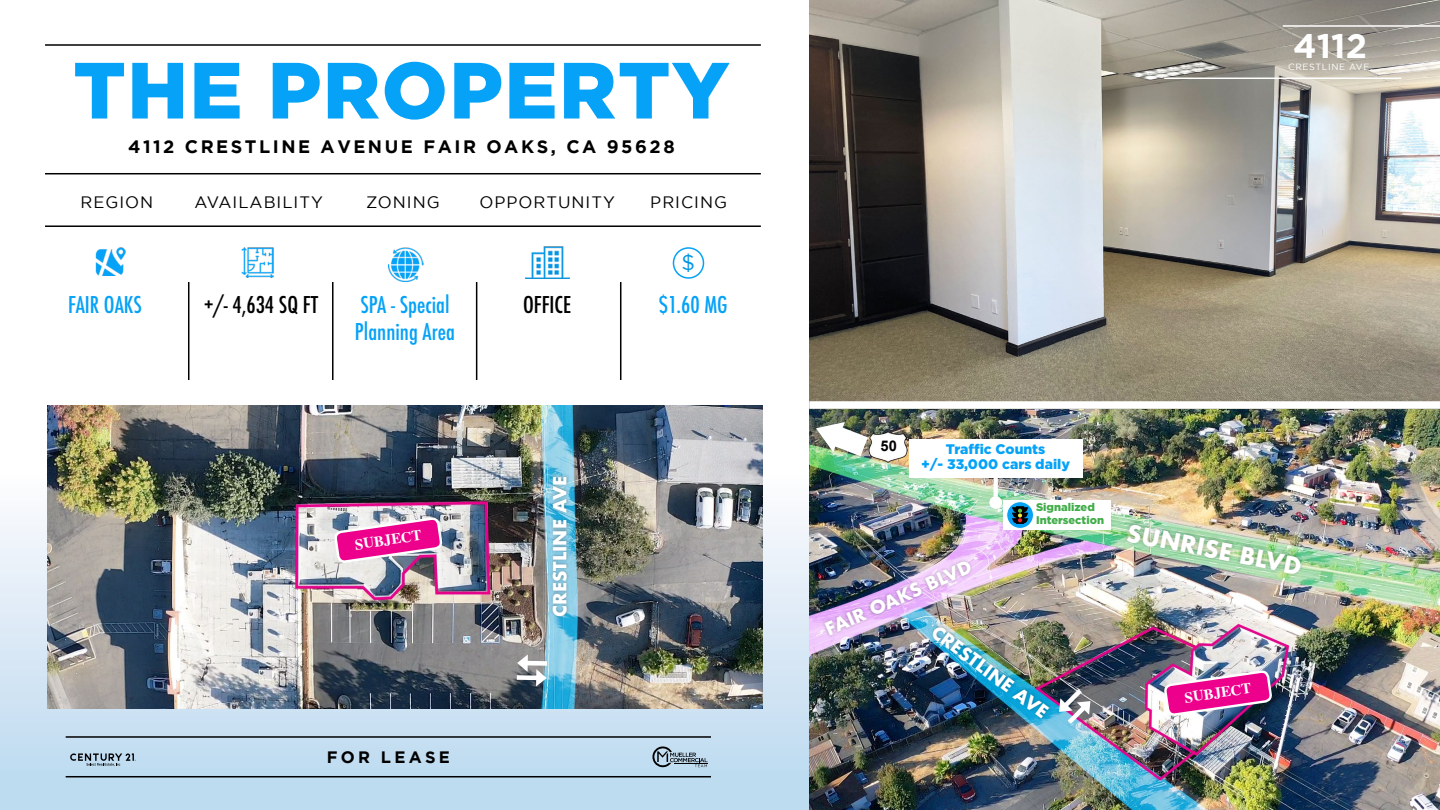
<style>
.page{position:relative;width:1440px;height:810px;background:#fff}
.page>*{position:absolute;margin:0;border:0;box-sizing:border-box;transform-origin:0 0}
.t1{font:900 79.5px "Gotham";letter-spacing:.02em;color:#05a2f7}
.t2{font:700 34.2px "Gotham";color:#fff}
.t3{font:700 22.95px "Futura";color:#fff}
.t4{font:500 condensed 22.5px/27px "Futura";color:#05a2f7}
.t5{font:500 condensed 22.5px "Futura";color:#000}
.t6{font:21.45px "Gotham";color:#0094e5}
.t7{font:700 18px "Gotham";letter-spacing:.14em;color:#000}
.t8{font:700 17.7px "Futura";color:#fff}
.t9{font:16.5px "Gotham";letter-spacing:.06em;color:#000}
.t10{font:700 16.5px "Gotham";letter-spacing:.2em;color:#000}
.t11{font:700 15px "Times";color:#fff}
.t12{font:700 14.7px "Arial";color:#000}
.t13{font:900 13.8px/15.9px "Gotham";color:#05a2f7;text-align:center}
.t14{font:900 11.1px/12.8px "Gotham";color:#41ad49}
.t15{font:9px "Gotham";letter-spacing:.07em;color:#fff}
</style>
<div class="page">
<div style="left:0;top:476px;width:809px;height:334px;background:linear-gradient(to bottom,#f8f7f9,#b7d7ed)"></div>
<img style="left:809px;top:409px;width:630px;height:401px">
<img style="left:809px;top:0;width:630px;height:401px">
<hr style="left:45px;top:44px;width:715px;height:2px;background:#000">
<hr style="left:45px;top:173px;width:715px;height:1px;background:#000">
<hr style="left:45px;top:225px;width:715px;height:2px;background:#000">
<hr style="left:188px;top:282px;width:1px;height:98px;background:#000">
<hr style="left:332px;top:282px;width:1px;height:98px;background:#000">
<hr style="left:476px;top:282px;width:1px;height:98px;background:#000">
<hr style="left:620px;top:282px;width:1px;height:98px;background:#000">
<hr style="left:66px;top:736px;width:645px;height:2px;background:#000">
<hr style="left:66px;top:776px;width:645px;height:1px;background:#000">
<svg style="left:70px;top:753px;width:66px;height:13px"></svg>
<svg style="left:652px;top:747px;width:55px;height:20px"></svg>
<img style="left:241px;top:247px;width:33px;height:31px">
<img style="left:525px;top:246px;width:45px;height:33px">
<img style="left:95px;top:247px;width:31px;height:29px">
<img style="left:388px;top:247px;width:36px;height:35px">
<div style="left:672px;top:247px;width:32px;height:32px;border:2px solid #05a2f7;border-radius:50%"></div>
<img style="left:48px;top:405px;width:714px;height:303px">
<hr style="left:1282px;top:25px;width:157px;height:2px;background:#fff">
<hr style="left:1164px;top:78px;width:237px;height:1px;background:#fff">
<svg style="left:517px;top:654px;width:11px;height:18px"></svg>
<div style="left:526px;top:661px;width:21px;height:5px;background:#fff"></div>
<svg style="left:536px;top:669px;width:10px;height:18px"></svg>
<div style="left:517px;top:675px;width:20px;height:5px;background:#fff"></div>
<img style="left:1120px;top:517px;width:188px;height:64px">
<img style="left:820px;top:555px;width:270px;height:169px">
<div style="left:549px;top:474px;width:21px;height:145px;background:#000;opacity:.3"></div>
<img style="left:335px;top:491px;width:107px;height:99px">
<img style="left:1164px;top:644px;width:107px;height:99px">
<img style="left:816px;top:422px;width:51px;height:34px">
<div style="left:1003px;top:500px;width:107px;height:30px;background:#fff"></div>
<svg style="left:1006px;top:502px;width:27px;height:26px"></svg>
<div style="left:1006px;top:501px;width:27px;height:28px;border:1px solid #fff;border-radius:50%"></div>
<svg style="left:1012px;top:506px;width:16px;height:18px"></svg>
<img style="left:868px;top:428px;width:39px;height:39px">
<svg style="left:993px;top:477px;width:4px;height:19px"></svg>
<div style="left:989px;top:496px;width:13px;height:13px;background:#fff;border-radius:50%"></div>
<div style="left:909px;top:439px;width:173px;height:38px;background:#fff"></div>
<h1 class="t1" style="left:73px;top:44px;width:657px">THE PROPERTY</h1>
<p class="t7" style="left:128px;top:136px;width:548px">4112 CRESTLINE AVENUE FAIR OAKS, CA 95628</p>
<p class="t9" style="left:80px;top:193px;width:74px">REGION</p>
<p class="t9" style="left:194px;top:193px;width:130px">AVAILABILITY</p>
<p class="t9" style="left:366px;top:193px;width:75px">ZONING</p>
<p class="t9" style="left:479px;top:193px;width:137px">OPPORTUNITY</p>
<p class="t9" style="left:650px;top:193px;width:78px">PRICING</p>
<h3 class="t4" style="left:68px;top:291px;width:75px">FAIR OAKS</h3>
<h3 class="t6" style="left:681px;top:250px;width:15px">$</h3>
<h3 class="t5" style="left:204px;top:290px;width:115px">+/- 4,634 SQ FT</h3>
<h3 class="t4" style="left:355px;top:291px;width:102px">SPA - Special<br>Planning Area</h3>
<h3 class="t5" style="left:523px;top:290px;width:50px">OFFICE</h3>
<h3 class="t4" style="left:659px;top:291px;width:70px">$1.60 MG</h3>
<p class="t11" style="left:353px;top:530px;width:69px;rotate:-8deg">SUBJECT</p>
<p class="t10" style="left:327px;top:747px;width:125px">FOR LEASE</p>
<p class="t8" style="left:547px;top:617px;width:142px;rotate:-90deg">CRESTLINE AVE</p>
<h2 class="t2" style="left:1293px;top:27px;width:75px">4112</h2>
<p class="t15" style="left:1288px;top:61px;width:86px">CRESTLINE AVE.</p>
<p class="t12" style="left:880px;top:436px;width:18px">50</p>
<p class="t13" style="left:921px;top:440px;width:150px">Traffic Counts<br>+/- 33,000 cars daily</p>
<p class="t14" style="left:1036px;top:501px;width:69px">Signalized<br>Intersection</p>
<p class="t8" style="left:821px;top:618px;width:160px;rotate:-24deg">FAIR OAKS BLVD</p>
<p class="t8" style="left:941px;top:619px;width:142px;rotate:37deg">CRESTLINE AVE</p>
<h3 class="t3" style="left:1130px;top:516px;width:179px;rotate:11deg">SUNRISE BLVD</h3>
<p class="t11" style="left:1182px;top:683px;width:69px;rotate:-8deg">SUBJECT</p>
</div>
